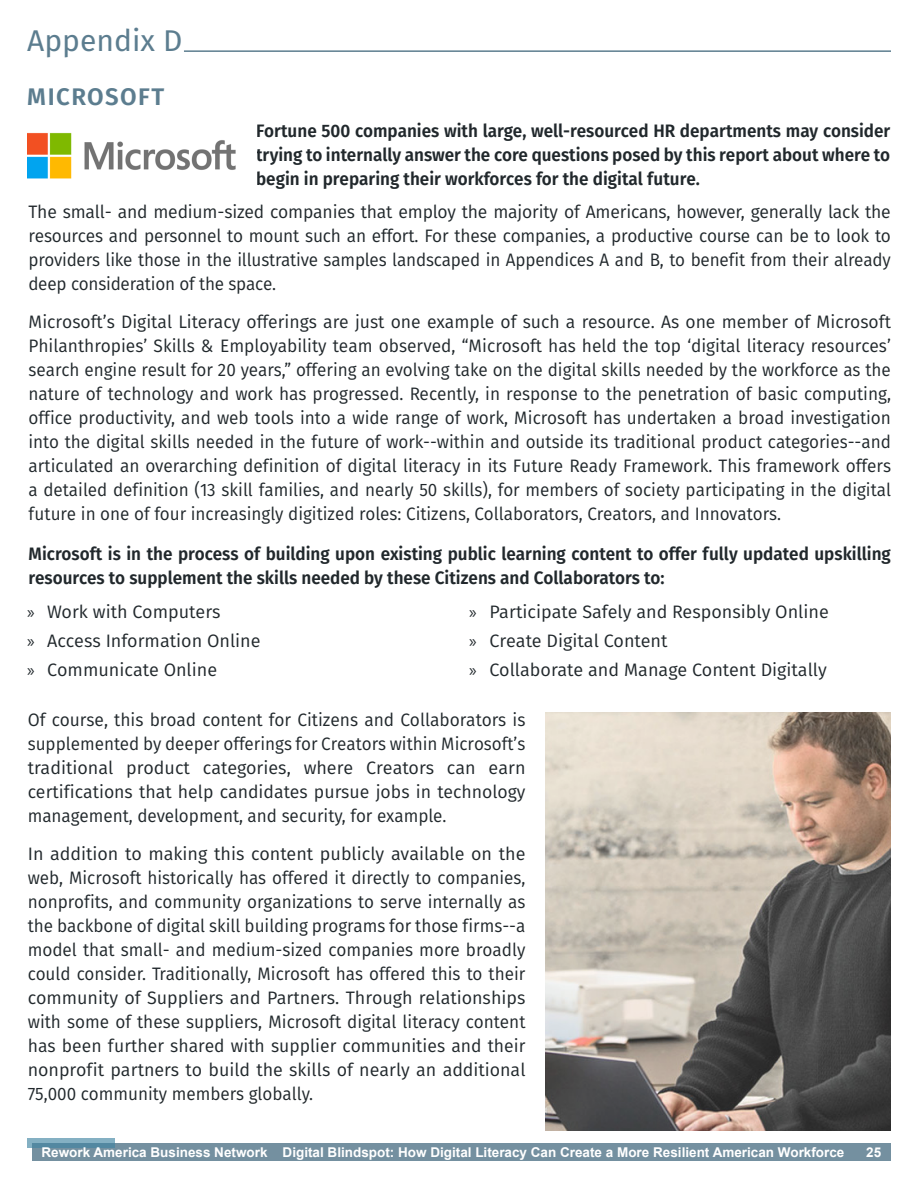
<style>
.page{position:relative;width:918px;height:1188px;background:#fff}
.page>*{position:absolute;margin:0;border:0;box-sizing:border-box;transform-origin:0 0}
.t1{font:30px "Fira Sans";color:#5c7d8f}
.t2{font:600 24px "Fira Sans";letter-spacing:.06em;color:#5c7d8f}
.t3{font:18px/24px "Fira Sans";color:#21282c;text-align:justify}
.t4{font:600 18px/24px "Fira Sans";color:#21282c;text-align:justify;scale:.95 1}
.t5{font:700 13.5px "Arial";color:#fff}
.s1{font-family:"Myriad Pro"}
</style>
<div class="page">
<img style="left:546px;top:713px;width:344px;height:418px">
<img style="left:27px;top:132px;width:209px;height:47px">
<div style="left:33px;top:1143px;width:858px;height:18px;background:#7490a0"></div>
<svg style="left:27px;top:1138px;width:88px;height:10px"></svg>
<hr style="left:184px;top:50px;width:707px;height:2px;background:#5c7d8f">
<h1 class="t1" style="left:27px;top:20px;width:157px">Appendix D</h1>
<h2 class="t2" style="left:27px;top:79px;width:138px">MICROSOFT</h2>
<p class="t4" style="left:256px;top:119px;width:669px">Fortune 500 companies with large, well-resourced HR departments may consider trying to internally answer the core questions posed by this report about where to begin in preparing their workforces for the digital future.</p>
<p class="t3" style="left:28px;top:200px;width:864px">The small- and medium-sized companies that employ the majority of Americans, however, generally lack the resources and personnel to mount such an effort. For these companies, a productive course can be to look to providers like those in the illustrative samples landscaped in Appendices A and B, to benefit from their already deep consideration of the space.</p>
<p class="t3" style="left:28px;top:309px;width:864px">Microsoft’s Digital Literacy offerings are just one example of such a resource. As one member of Microsoft Philanthropies’ Skills &amp; Employability team observed, “Microsoft has held the top ‘digital literacy resources’ search engine result for 20 years,” offering an evolving take on the digital skills needed by the workforce as the nature of technology and work has progressed. Recently, in response to the penetration of basic computing, office productivity, and web tools into a wide range of work, Microsoft has undertaken a broad investigation into the digital skills needed in the future of work--within and outside its traditional product categories--and articulated an overarching definition of digital literacy in its Future Ready Framework. This framework offers a detailed definition (13 skill families, and nearly 50 skills), for members of society participating in the digital future in one of four increasingly digitized roles: Citizens, Collaborators, Creators, and Innovators.</p>
<p class="t4" style="left:28px;top:542px;width:909px">Microsoft is in the process of building upon existing public learning content to offer fully updated upskilling resources to supplement the skills needed by these Citizens and Collaborators to:</p>
<p class="t3" style="left:27px;top:597px;width:235px;line-height:29.2px;text-align:left"><span class="s1">»</span> Work with Computers<br><span class="s1">»</span> Access Information Online <span class="s1">»</span> Communicate Online</p>
<p class="t3" style="left:469px;top:597px;width:361px;line-height:29.2px;text-align:left"><span class="s1">»</span> Participate Safely and Responsibly Online <span class="s1">»</span> Create Digital Content<br><span class="s1">»</span> Collaborate and Manage Content Digitally</p>
<p class="t3" style="left:28px;top:708px;width:499px">Of course, this broad content for Citizens and Collaborators is supplemented by deeper offerings for Creators within Microsoft’s traditional product categories, where Creators can earn certifications that help candidates pursue jobs in technology management, development, and security, for example.</p>
<p class="t3" style="left:28px;top:842px;width:499px">In addition to making this content publicly available on the web, Microsoft historically has offered it directly to companies, nonprofits, and community organizations to serve internally as the backbone of digital skill building programs for those firms--a model that small- and medium-sized companies more broadly could consider. Traditionally, Microsoft has offered this to their community of Suppliers and Partners. Through relationships with some of these suppliers, Microsoft digital literacy content has been further shared with supplier communities and their nonprofit partners to build the skills of nearly an additional 75,000 community members globally.</p>
<p class="t5" style="left:42px;top:1143px;width:804px">Rework America Business Network Digital Blindspot: How Digital Literacy Can Create a More Resilient American Workforce</p>
<p class="t5" style="left:866px;top:1143px;width:17px">25</p>
</div>
